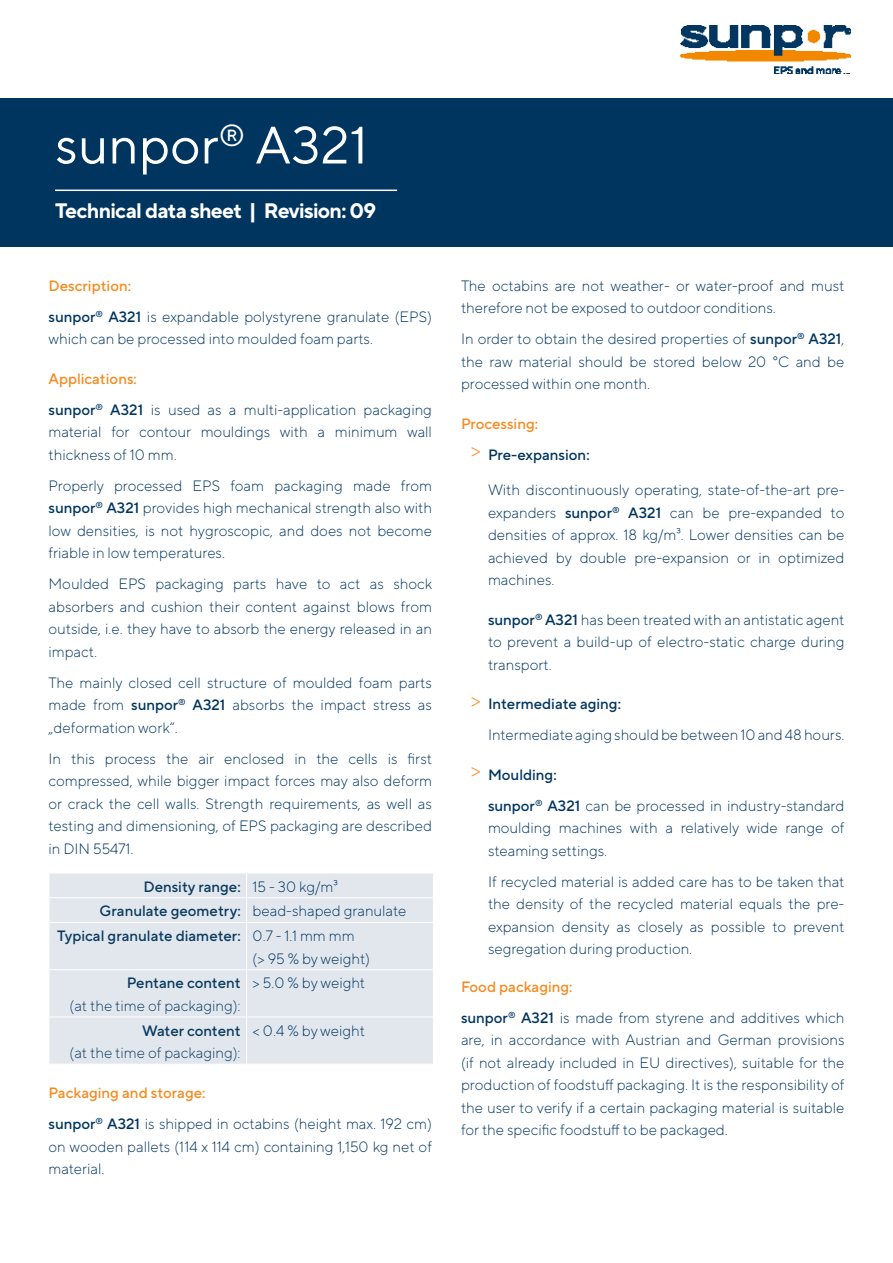
<style>
.page{position:relative;width:893px;height:1263px;background:#fff}
.page>*{position:absolute;margin:0;border:0;box-sizing:border-box;transform-origin:0 0}
.t1{font:52.5px "TT Norms Pro";color:#fff}
.t2{font:700 21px "TT Norms Pro";letter-spacing:-.035em;color:#fff}
.t3{font:300 15px/22.5px "TT Norms Pro";color:#003560;text-align:justify}
.t4{font:500 15px "TT Norms Pro";color:#0a3b5f}
.t5{font:500 15px "TT Norms Pro";color:#f68b1f}
.t6{font:300 15px "TT Norms Pro";color:#0a3b5f}
.t7{font:500 15px "TT Norms Pro";color:#003560}
.s1{font-weight:500}
.s2{font-weight:300;font-size:21px;color:#f68b1f}
</style>
<div class="page">
<div style="left:0;top:98px;width:893px;height:148px;background:#003560"></div>
<hr style="left:55px;top:190px;width:342px;height:1px;background:#fff">
<div style="left:50px;top:873px;width:383px;height:191px;background:#e2e7ee"></div>
<hr style="left:49px;top:897px;width:198px;height:1px;background:#fff">
<svg style="left:49px;top:873px;width:1px;height:49px"></svg>
<hr style="left:247px;top:897px;width:187px;height:1px;background:#fff">
<svg style="left:246px;top:873px;width:1px;height:49px"></svg>
<hr style="left:49px;top:922px;width:198px;height:1px;background:#fff">
<hr style="left:247px;top:922px;width:187px;height:1px;background:#fff">
<hr style="left:246px;top:923px;width:1px;height:46px;background:#fff">
<hr style="left:49px;top:969px;width:198px;height:1px;background:#fff">
<hr style="left:247px;top:969px;width:187px;height:1px;background:#fff">
<hr style="left:246px;top:970px;width:1px;height:46px;background:#fff">
<hr style="left:49px;top:1016px;width:198px;height:1px;background:#fff">
<hr style="left:247px;top:1016px;width:187px;height:1px;background:#fff">
<hr style="left:246px;top:1017px;width:1px;height:47px;background:#fff">
<img style="left:680px;top:26px;width:170px;height:47px">
<p class="t1" style="left:55px;top:111px;width:314px">sunpor<sup>®</sup> A321</p>
<p class="t2" style="left:55px;top:197px;width:323px">Technical data sheet | Revision: 09</p>
<p class="t5" style="left:49px;top:276px;width:84px">Description:</p>
<p class="t3" style="left:49px;top:305px;width:385px"><span class="s1">sunpor</span><sup>®</sup> <span class="s1">A321</span> is expandable polystyrene granulate (EPS) which can be processed into moulded foam parts.</p>
<p class="t5" style="left:49px;top:369px;width:90px">Applications:</p>
<p class="t3" style="left:49px;top:398px;width:385px"><span class="s1">sunpor</span><sup>®</sup> <span class="s1">A321</span> is used as a multi-application packaging material for contour mouldings with a minimum wall thickness of 10 mm.</p>
<p class="t3" style="left:49px;top:474px;width:385px">Properly processed EPS foam packaging made from <span class="s1">sunpor</span><sup>®</sup> <span class="s1">A321</span> provides high mechanical strength also with low densities, is not hygroscopic, and does not become friable in low temperatures.</p>
<p class="t3" style="left:49px;top:572px;width:385px">Moulded EPS packaging parts have to act as shock absorbers and cushion their content against blows from outside, i.e. they have to absorb the energy released in an impact.</p>
<p class="t3" style="left:49px;top:671px;width:385px">The mainly closed cell structure of moulded foam parts made from <span class="s1">sunpor</span><sup>®</sup> <span class="s1">A321</span> absorbs the impact stress as „deformation work“.</p>
<p class="t3" style="left:49px;top:747px;width:385px">In this process the air enclosed in the cells is first compressed, while bigger impact forces may also deform or crack the cell walls. Strength requirements, as well as testing and dimensioning, of EPS packaging are described in DIN 55471.</p>
<p class="t4" style="left:143px;top:877px;width:99px">Density range:</p>
<p class="t3" style="left:253px;top:875px;width:87px">15 - 30 kg/m³</p>
<p class="t4" style="left:99px;top:901px;width:143px">Granulate geometry:</p>
<p class="t3" style="left:253px;top:899px;width:155px">bead-shaped granulate</p>
<p class="t4" style="left:57px;top:926px;width:185px">Typical granulate diameter:</p>
<p class="t3" style="left:253px;top:924px;width:103px">0.7 - 1.1 mm mm</p>
<p class="t3" style="left:253px;top:947px;width:119px">(&gt; 95 % by weight)</p>
<p class="t4" style="left:127px;top:973px;width:115px">Pentane content</p>
<p class="t6" style="left:70px;top:996px;width:172px">(at the time of packaging):</p>
<p class="t3" style="left:253px;top:971px;width:114px">&gt; 5.0 % by weight</p>
<p class="t4" style="left:142px;top:1021px;width:100px">Water content</p>
<p class="t6" style="left:70px;top:1043px;width:172px">(at the time of packaging):</p>
<p class="t3" style="left:253px;top:1019px;width:114px">&lt; 0.4 % by weight</p>
<p class="t5" style="left:49px;top:1083px;width:158px">Packaging and storage:</p>
<p class="t3" style="left:49px;top:1112px;width:385px"><span class="s1">sunpor</span><sup>®</sup> <span class="s1">A321</span> is shipped in octabins (height max. 192 cm) on wooden pallets (114 x 114 cm) containing 1,150 kg net of material.</p>
<p class="t3" style="left:461px;top:274px;width:385px">The octabins are not weather- or water-proof and must therefore not be exposed to outdoor conditions.</p>
<p class="t3" style="left:461px;top:327px;width:385px">In order to obtain the desired properties of <span class="s1">sunpor</span><sup>®</sup> <span class="s1">A321</span>, the raw material should be stored below 20 °C and be processed within one month.</p>
<p class="t5" style="left:461px;top:414px;width:79px">Processing:</p>
<p class="t7" style="left:471px;top:445px;width:120px"><span class="s2">&gt;</span> Pre-expansion:</p>
<p class="t3" style="left:488px;top:478px;width:358px">With discontinuously operating, state-of-the-art pre&shy;expanders <span class="s1">sunpor</span><sup>®</sup> <span class="s1">A321</span> can be pre-expanded to densities of approx. 18 kg/m³. Lower densities can be achieved by double pre-expansion or in optimized machines.</p>
<p class="t3" style="left:488px;top:607px;width:358px"><span class="s1">sunpor</span><sup>®</sup> <span class="s1">A321</span> has been treated with an antistatic agent to prevent a build-up of electro-static charge during transport.</p>
<p class="t7" style="left:471px;top:694px;width:151px"><span class="s2">&gt;</span> Intermediate aging:</p>
<p class="t3" style="left:488px;top:723px;width:358px">Intermediate aging should be between 10 and 48 hours.</p>
<p class="t7" style="left:471px;top:764px;width:87px"><span class="s2">&gt;</span> Moulding:</p>
<p class="t3" style="left:488px;top:793px;width:358px"><span class="s1">sunpor</span><sup>®</sup> <span class="s1">A321</span> can be processed in industry-standard moulding machines with a relatively wide range of steaming settings.</p>
<p class="t3" style="left:488px;top:869px;width:358px">If recycled material is added care has to be taken that the density of the recycled material equals the pre&shy;expansion density as closely as possible to prevent segregation during production.</p>
<p class="t5" style="left:461px;top:977px;width:113px">Food packaging:</p>
<p class="t3" style="left:461px;top:1006px;width:385px"><span class="s1">sunpor</span><sup>®</sup> <span class="s1">A321</span> is made from styrene and additives which are, in accordance with Austrian and German provisions (if not already included in EU directives), suitable for the production of foodstuff packaging. It is the responsibility of the user to verify if a certain packaging material is suitable for the specific foodstuff to be packaged.</p>
</div>
